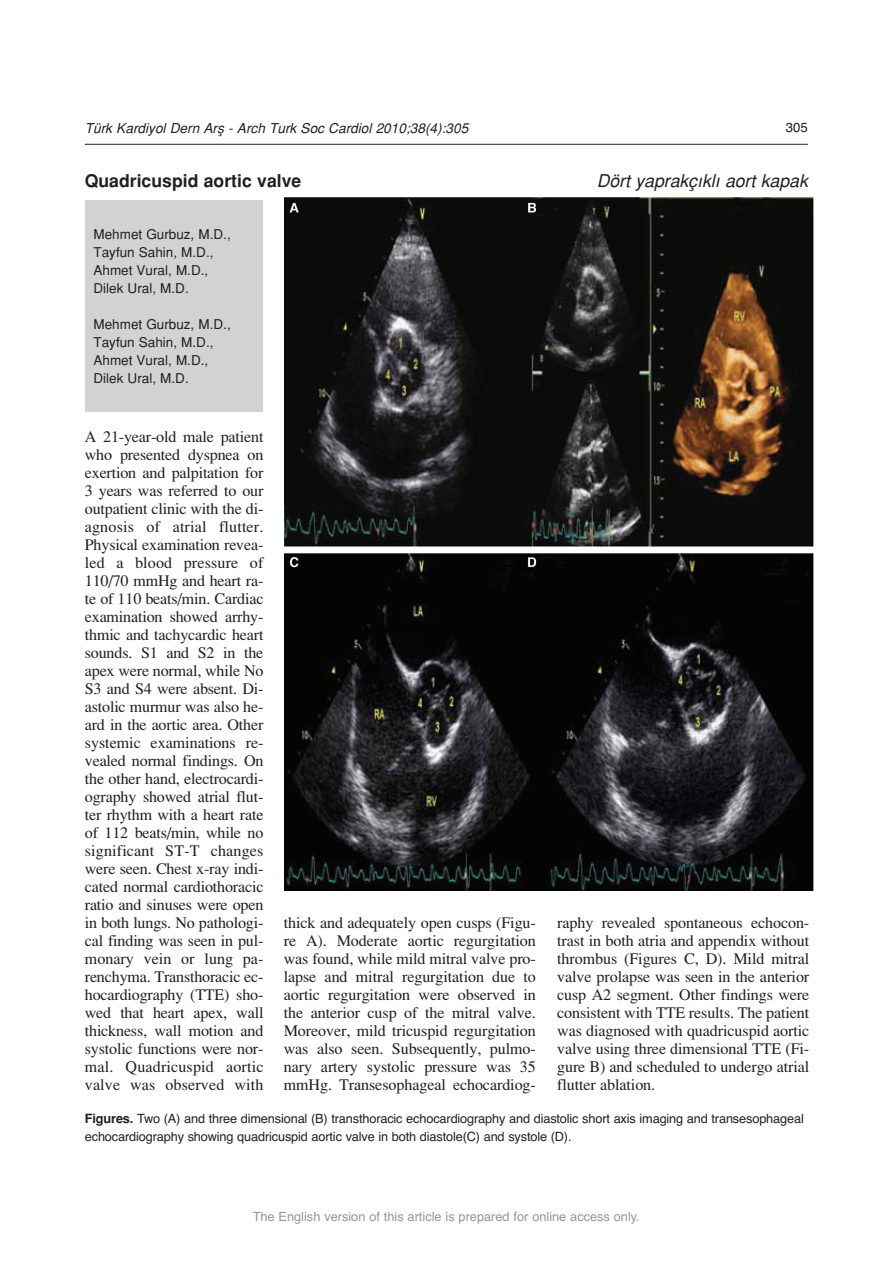
<style>
.page{position:relative;width:893px;height:1263px;background:#fff}
.page>*{position:absolute;margin:0;border:0;box-sizing:border-box;transform-origin:0 0}
.t1{font:italic 17.7px "Helvetica";color:#231f20}
.t2{font:700 17.7px "Helvetica";color:#231f20}
.t3{font:16.05px/18px "Times Turk";letter-spacing:-.005em;color:#231f20;text-align:justify}
.t4{font:italic 13.65px "Helvetica";color:#231f20}
.t5{font:13.5px/18px "Helvetica";color:#231f20}
.t6{font:13.2px "Helvetica TU";color:#231f20}
.t7{font:12.75px/18px "Helvetica TU";letter-spacing:-.01em;color:#231f20}
.t8{font:12.75px "Helvetica TU";color:#939598}
.s1{font-family:"Helvetica";font-weight:700}
</style>
<div class="page">
<hr style="left:85px;top:144px;width:723px;height:1px;background:#231f20">
<img style="left:285px;top:198px;width:528px;height:692px">
<div style="left:85px;top:200px;width:178px;height:211px;background:#d1d2d4"></div>
<p class="t4" style="left:85px;top:123px;width:385px">Türk Kardiyol Dern Arfl - Arch Turk Soc Cardiol 2010;38(4):305</p>
<p class="t6" style="left:786px;top:122px;width:24px">305</p>
<p class="t2" style="left:85px;top:174px;width:218px">Quadricuspid aortic valve</p>
<p class="t1" style="left:597px;top:174px;width:213px">Dört yaprakç›kl› aort kapak</p>
<p class="t5" style="left:93px;top:227px;width:139px">Mehmet Gurbuz, M.D.,<br>Tayfun Sahin, M.D.,<br>Ahmet Vural, M.D.,<br>Dilek Ural, M.D.</p>
<p class="t5" style="left:93px;top:317px;width:139px">Mehmet Gurbuz, M.D.,<br>Tayfun Sahin, M.D.,<br>Ahmet Vural, M.D.,<br>Dilek Ural, M.D.</p>
<p class="t3" style="left:85px;top:430px;width:180px">A 21-year-old male patient who presented dyspnea on exertion and palpitation for 3 years was referred to our outpatient clinic with the di&shy;agnosis of atrial flutter.<br>Physical examination revea&shy;led a blood pressure of 110/70 mmHg and heart ra&shy;te of 110 beats/min. Cardiac examination showed arrhy&shy;thmic and tachycardic heart sounds. S1 and S2 in the apex were normal, while No S3 and S4 were absent. Di&shy;astolic murmur was also he&shy;ard in the aortic area. Other systemic examinations re&shy;vealed normal findings. On the other hand, electrocardi&shy;ography showed atrial flut&shy;ter rhythm with a heart rate of 112 beats/min, while no significant ST-T changes were seen. Chest x-ray indi&shy;cated normal cardiothoracic ratio and sinuses were open in both lungs. No pathologi&shy;cal finding was seen in pul&shy;monary vein or lung pa&shy;renchyma. Transthoracic ec&shy;hocardiography (TTE) sho&shy;wed that heart apex, wall thickness, wall motion and systolic functions were nor&shy;mal. Quadricuspid aortic valve was observed with</p>
<p class="t3" style="left:284px;top:915px;width:254px">thick and adequately open cusps (Figu&shy;re A). Moderate aortic regurgitation was found, while mild mitral valve pro&shy;lapse and mitral regurgitation due to aortic regurgitation were observed in the anterior cusp of the mitral valve.<br>Moreover, mild tricuspid regurgitation was also seen. Subsequently, pulmo&shy;nary artery systolic pressure was 35 mmHg. Transesophageal echocardiog-</p>
<p class="t3" style="left:557px;top:915px;width:254px">raphy revealed spontaneous echocon&shy;trast in both atria and appendix without thrombus (Figures C, D). Mild mitral valve prolapse was seen in the anterior cusp A2 segment. Other findings were consistent with TTE results. The patient was diagnosed with quadricuspid aortic valve using three dimensional TTE (Fi&shy;gure B) and scheduled to undergo atrial flutter ablation.</p>
<p class="t7" style="left:85px;top:1111px;width:720px"><span class="s1">Figures.</span> Two (A) and three dimensional (B) transthoracic echocardiography and diastolic short axis imaging and transesophageal echocardiography showing quadricuspid aortic valve in both diastole(C) and systole (D).</p>
<p class="t8" style="left:253px;top:1212px;width:389px">The English version of this article is prepared for online access only.</p>
</div>
